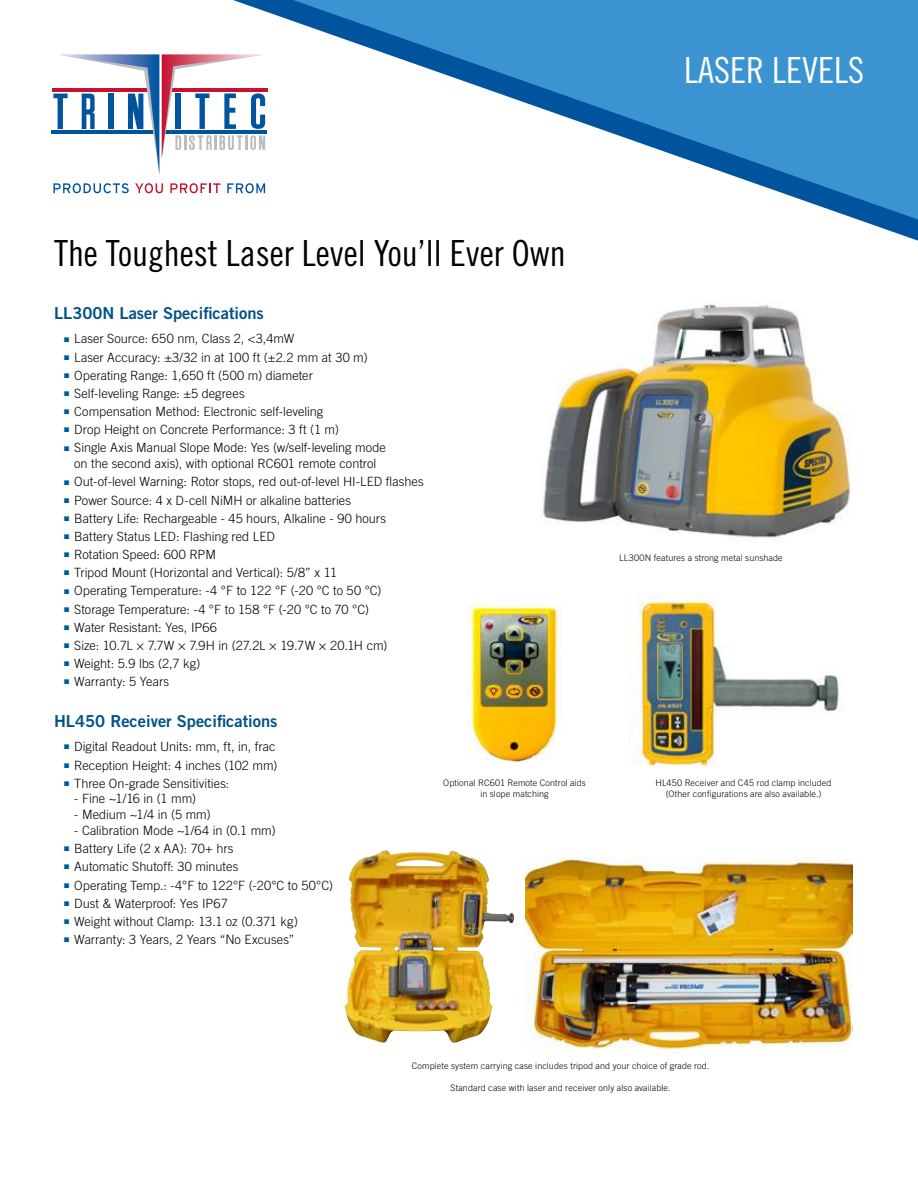
<style>
.page{position:relative;width:918px;height:1188px;background:#fff}
.page>*{position:absolute;margin:0;border:0;box-sizing:border-box;transform-origin:0 0}
.t1{font:36px "Trade Gothic LT Std Cn 18";color:#000}
.t2{font:36px "Trade Gothic LT Std Cn 18";color:#fff}
.t3{font:16.5px "Trade Gothic LT Std Bd 2";color:#005288}
.t4{font:300 12.75px/15.8px "Trade Gothic LT Std";color:#000;text-align:center}
.t5{font:300 9px/10.8px "Trade Gothic LT Std";letter-spacing:.01em;color:#000;text-align:center}
.s1{color:#005a9c}
</style>
<div class="page">
<svg style="left:256px;top:0;width:662px;height:224px;fill:#3b94d1"></svg>
<hr style="left:52px;top:131px;width:105px;height:3px;background:#00549e">
<hr style="left:52px;top:89px;width:103px;height:3px;background:#c41230">
<hr style="left:169px;top:89px;width:99px;height:3px;background:#c41230">
<hr style="left:163px;top:131px;width:104px;height:3px;background:#00549e">
<svg style="left:53px;top:54px;width:213px;height:121px"></svg>
<svg style="left:53px;top:183px;width:76px;height:10px"></svg>
<svg style="left:135px;top:183px;width:28px;height:10px"></svg>
<svg style="left:170px;top:183px;width:50px;height:10px"></svg>
<svg style="left:227px;top:183px;width:38px;height:10px"></svg>
<img style="left:543px;top:302px;width:308px;height:236px">
<img style="left:525px;top:858px;width:327px;height:194px">
<img style="left:469px;top:605px;width:92px;height:158px">
<img style="left:629px;top:592px;width:212px;height:175px">
<img style="left:344px;top:850px;width:134px;height:193px">
<h1 class="t2" style="left:684px;top:48px;width:181px">LASER LEVELS</h1>
<h1 class="t1" style="left:54px;top:232px;width:513px">The Toughest Laser Level You’ll Ever Own</h1>
<p class="t3" style="left:54px;top:303px;width:211px">LL300N Laser Specifications</p>
<p class="t4" style="left:64px;top:331px;width:232px"><span class="s1">■</span> Laser Source: 650 nm, Class 2, &lt;3,4mW</p>
<p class="t4" style="left:64px;top:349px;width:305px"><span class="s1">■</span> Laser Accuracy: ±3/32 in at 100 ft (±2.2 mm at 30 m)</p>
<p class="t4" style="left:64px;top:367px;width:250px"><span class="s1">■</span> Operating Range: 1,650 ft (500 m) diameter</p>
<p class="t4" style="left:64px;top:385px;width:182px"><span class="s1">■</span> Self-leveling Range: ±5 degrees</p>
<p class="t4" style="left:64px;top:404px;width:260px"><span class="s1">■</span> Compensation Method: Electronic self-leveling</p>
<p class="t4" style="left:64px;top:422px;width:276px"><span class="s1">■</span> Drop Height on Concrete Performance: 3 ft (1 m)</p>
<p class="t4" style="left:64px;top:440px;width:323px"><span class="s1">■</span> Single Axis Manual Slope Mode: Yes (w/self-leveling mode on the second axis), with optional RC601 remote control</p>
<p class="t4" style="left:64px;top:474px;width:361px"><span class="s1">■</span> Out-of-level Warning: Rotor stops, red out-of-level HI-LED flashes</p>
<p class="t4" style="left:64px;top:492px;width:288px"><span class="s1">■</span> Power Source: 4 x D-cell NiMH or alkaline batteries</p>
<p class="t4" style="left:64px;top:510px;width:323px"><span class="s1">■</span> Battery Life: Rechargeable - 45 hours, Alkaline - 90 hours</p>
<p class="t4" style="left:64px;top:528px;width:212px"><span class="s1">■</span> Battery Status LED: Flashing red LED</p>
<p class="t4" style="left:64px;top:547px;width:153px"><span class="s1">■</span> Rotation Speed: 600 RPM</p>
<p class="t4" style="left:64px;top:565px;width:274px"><span class="s1">■</span> Tripod Mount (Horizontal and Vertical): 5/8” x 11</p>
<p class="t4" style="left:64px;top:583px;width:319px"><span class="s1">■</span> Operating Temperature: -4 °F to 122 °F (-20 °C to 50 °C)</p>
<p class="t4" style="left:64px;top:601px;width:306px"><span class="s1">■</span> Storage Temperature: -4 °F to 158 °F (-20 °C to 70 °C)</p>
<p class="t4" style="left:64px;top:619px;width:154px"><span class="s1">■</span> Water Resistant: Yes, IP66</p>
<p class="t4" style="left:64px;top:637px;width:325px"><span class="s1">■</span> Size: 10.7L × 7.7W × 7.9H in (27.2L × 19.7W × 20.1H cm)</p>
<p class="t4" style="left:64px;top:656px;width:138px"><span class="s1">■</span> Weight: 5.9 lbs (2,7 kg)</p>
<p class="t4" style="left:64px;top:674px;width:106px"><span class="s1">■</span> Warranty: 5 Years</p>
<p class="t3" style="left:54px;top:710px;width:225px">HL450 Receiver Specifications</p>
<p class="t4" style="left:64px;top:739px;width:213px"><span class="s1">■</span> Digital Readout Units: mm, ft, in, frac</p>
<p class="t4" style="left:64px;top:757px;width:215px"><span class="s1">■</span> Reception Height: 4 inches (102 mm)</p>
<p class="t4" style="left:64px;top:775px;width:167px"><span class="s1">■</span> Three On-grade Sensitivities:</p>
<p class="t4" style="left:74px;top:791px;width:123px">- Fine ~1/16 in (1 mm)</p>
<p class="t4" style="left:74px;top:807px;width:138px">- Medium ~1/4 in (5 mm)</p>
<p class="t4" style="left:74px;top:822px;width:203px">- Calibration Mode ~1/64 in (0.1 mm)</p>
<p class="t4" style="left:64px;top:841px;width:171px"><span class="s1">■</span> Battery Life (2 x AA): 70+ hrs</p>
<p class="t4" style="left:64px;top:859px;width:176px"><span class="s1">■</span> Automatic Shutoff: 30 minutes</p>
<p class="t4" style="left:64px;top:877px;width:270px"><span class="s1">■</span> Operating Temp.: -4°F to 122°F (-20°C to 50°C)</p>
<p class="t4" style="left:64px;top:895px;width:165px"><span class="s1">■</span> Dust &amp; Waterproof: Yes IP67</p>
<p class="t4" style="left:64px;top:913px;width:235px"><span class="s1">■</span> Weight without Clamp: 13.1 oz (0.371 kg)</p>
<p class="t4" style="left:64px;top:931px;width:232px"><span class="s1">■</span> Warranty: 3 Years, 2 Years “No Excuses”</p>
<p class="t5" style="left:443px;top:778px;width:144px">Optional RC601 Remote Control aids in slope matching</p>
<p class="t5" style="left:619px;top:552px;width:165px">LL300N features a strong metal sunshade</p>
<p class="t5" style="left:656px;top:778px;width:178px">HL450 Receiver and C45 rod clamp included (Other configurations are also available.)</p>
<p class="t5" style="left:412px;top:1061px;width:299px">Complete system carrying case includes tripod and your choice of grade rod.</p>
<p class="t5" style="left:451px;top:1082px;width:222px">Standard case with laser and receiver only also available.</p>
</div>
